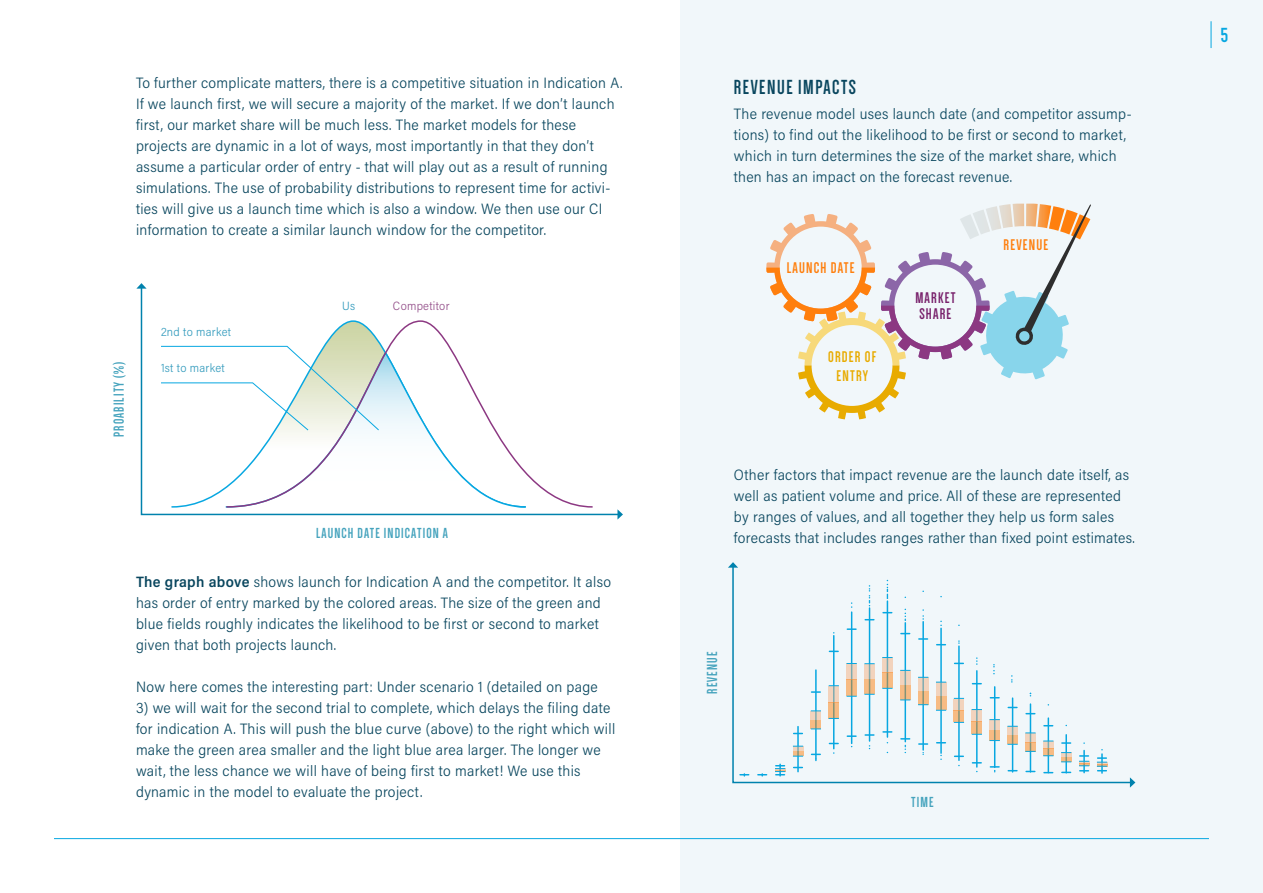
<style>
.page{position:relative;width:1263px;height:893px;background:#fff}
.page>*{position:absolute;margin:0;border:0;box-sizing:border-box;transform-origin:0 0}
.t1{font:700 21px "Dense";letter-spacing:.075em;color:#09465e}
.t2{font:700 21px "Dense";color:#07a7e1}
.t3{font:700 15.9px "Dense";letter-spacing:.075em;color:#ff7f0d}
.t4{font:700 15.9px/19.2px "Dense";letter-spacing:.075em;color:#e8ab00;text-align:center}
.t5{font:700 15.9px/15.9px "Dense";letter-spacing:.075em;color:#78216b}
.t6{font:300 15px/21px "Acumin Pro Semi Cond";letter-spacing:.02em;color:#09465e}
.t7{font:700 15px "Dense";letter-spacing:.075em;color:#45a3bd}
.t8{font:300 12px "Acumin Pro Semi Cond";letter-spacing:.02em;color:#339bbd}
.t9{font:300 12px "Acumin Pro Semi Cond";letter-spacing:.02em;color:#934e89}
.s1{font-weight:600}
</style>
<div class="page">
<div style="left:680px;top:0;width:583px;height:893px;background:#f1f7fa"></div>
<svg style="left:140px;top:289px;width:477px;height:227px"></svg>
<svg style="left:136px;top:283px;width:11px;height:6px"></svg>
<svg style="left:617px;top:509px;width:6px;height:11px"></svg>
<svg style="left:225px;top:320px;width:369px;height:188px"></svg>
<svg style="left:161px;top:346px;width:218px;height:85px"></svg>
<svg style="left:766px;top:214px;width:194px;height:205px"></svg>
<svg style="left:960px;top:204px;width:131px;height:175px"></svg>
<svg style="left:732px;top:568px;width:398px;height:216px"></svg>
<svg style="left:728px;top:562px;width:10px;height:6px"></svg>
<svg style="left:1130px;top:777px;width:5px;height:11px"></svg>
<svg style="left:1211px;top:21px;width:1px;height:27px"></svg>
<hr style="left:54px;top:838px;width:1155px;height:1px;background:#07a7e1">
<p class="t6" style="left:136px;top:71px;width:488px">To further complicate matters, there is a competitive situation in Indication A.<br>If we launch first, we will secure a majority of the market. If we don’t launch first, our market share will be much less. The market models for these projects are dynamic in a lot of ways, most importantly in that they don’t assume a particular order of entry - that will play out as a result of running simulations. The use of probability distributions to represent time for activi&shy;ties will give us a launch time which is also a window. We then use our CI information to create a similar launch window for the competitor.</p>
<p class="t8" style="left:161px;top:323px;width:72px">2nd to market</p>
<p class="t7" style="left:112px;top:437px;width:76px;rotate:-90deg">PROABILITY (%)</p>
<p class="t8" style="left:161px;top:360px;width:65px">1st to market</p>
<p class="t8" style="left:342px;top:298px;width:14px">Us</p>
<p class="t9" style="left:393px;top:298px;width:58px">Competitor</p>
<p class="t7" style="left:316px;top:526px;width:133px">LAUNCH DATE INDICATION A</p>
<p class="t6" style="left:136px;top:570px;width:476px"><span class="s1">The graph above</span> shows launch for Indication A and the competitor. It also has order of entry marked by the colored areas. The size of the green and blue fields roughly indicates the likelihood to be first or second to market given that both projects launch.</p>
<p class="t6" style="left:136px;top:675px;width:463px">Now here comes the interesting part: Under scenario 1 (detailed on page</p>
<p class="t6" style="left:136px;top:696px;width:481px">3) we will wait for the second trial to complete, which delays the filing date for indication A. This will push the blue curve (above) to the right which will make the green area smaller and the light blue area larger. The longer we wait, the less chance we will have of being first to market! We use this dynamic in the model to evaluate the project.</p>
<h1 class="t1" style="left:734px;top:77px;width:124px">REVENUE IMPACTS</h1>
<p class="t6" style="left:734px;top:103px;width:399px">The revenue model uses launch date (and competitor assump&shy;tions) to find out the likelihood to be first or second to market, which in turn determines the size of the market share, which then has an impact on the forecast revenue.</p>
<p class="t3" style="left:787px;top:260px;width:69px">LAUNCH DATE</p>
<p class="t4" style="left:828px;top:347px;width:50px">ORDER OF<br>ENTRY</p>
<p class="t5" style="left:915px;top:290px;width:41px">MARKET<br>SHARE</p>
<p class="t3" style="left:1004px;top:237px;width:46px">REVENUE</p>
<p class="t6" style="left:734px;top:464px;width:402px">Other factors that impact revenue are the launch date itself, as well as patient volume and price. All of these are represented by ranges of values, and all together they help us form sales forecasts that includes ranges rather than fixed point estimates.</p>
<p class="t7" style="left:705px;top:694px;width:43px;rotate:-90deg">REVENUE</p>
<p class="t7" style="left:911px;top:794px;width:24px">TIME</p>
<h1 class="t2" style="left:1221px;top:25px;width:9px">5</h1>
</div>
